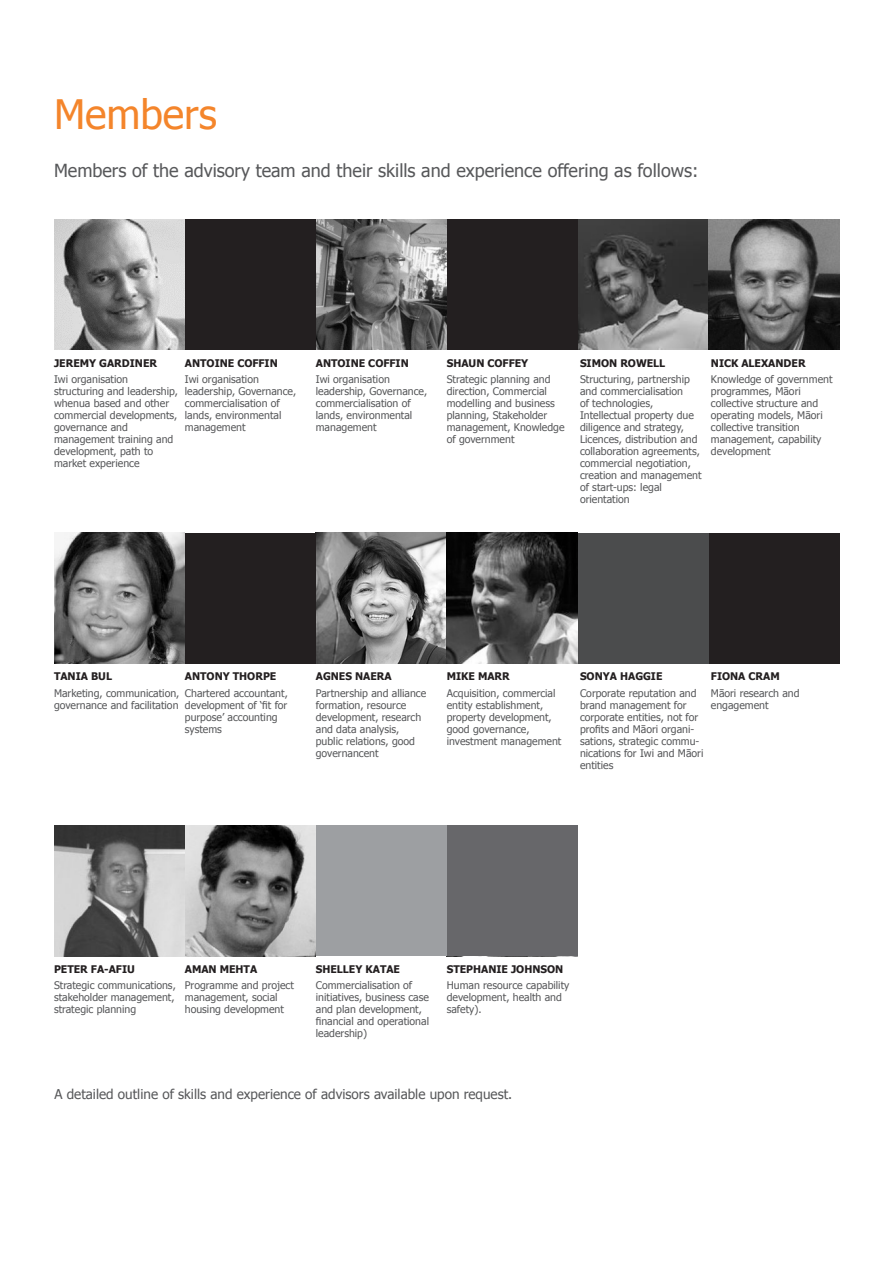
<style>
.page{position:relative;width:893px;height:1263px;background:#fff}
.page>*{position:absolute;margin:0;border:0;box-sizing:border-box;transform-origin:0 0}
.t1{font:40.5px "Tahoma";color:#f4852b}
.t2{font:18px "Tahoma";color:#57585a}
.t3{font:13.5px "Tahoma";color:#57585a}
.t4{font:10.5px/12px "Tahoma";color:#57585a}
.t5{font:700 10.5px "Tahoma";color:#231f20}
</style>
<div class="page">
<img style="left:54px;top:219px;width:131px;height:131px">
<img style="left:54px;top:533px;width:131px;height:131px">
<img style="left:316px;top:219px;width:131px;height:131px">
<img style="left:316px;top:533px;width:262px;height:131px">
<img style="left:578px;top:219px;width:261px;height:131px">
<div style="left:185px;top:219px;width:131px;height:131px;background:#231f20"></div>
<div style="left:185px;top:533px;width:131px;height:131px;background:#231f20"></div>
<img style="left:185px;top:825px;width:131px;height:131px">
<div style="left:708px;top:533px;width:131px;height:131px;background:#231f20"></div>
<div style="left:447px;top:219px;width:131px;height:131px;background:#231f20"></div>
<svg style="left:54px;top:825px;width:131px;height:131px;background:#8a8a8a"></svg>
<div style="left:447px;top:825px;width:131px;height:131px;background:#67676a"></div>
<div style="left:316px;top:825px;width:131px;height:131px;background:#9d9fa2"></div>
<div style="left:578px;top:533px;width:130px;height:131px;background:#4b4c4d"></div>
<h1 class="t1" style="left:54px;top:87px;width:164px">Members</h1>
<h2 class="t2" style="left:54px;top:158px;width:646px">Members of the advisory team and their skills and experience offering as follows:</h2>
<p class="t5" style="left:54px;top:355px;width:105px">JEREMY GARDINER</p>
<p class="t4" style="left:54px;top:372px;width:125px">Iwi organisation structuring and leadership, whenua based and other commercial developments, governance and management training and development, path to market experience</p>
<p class="t5" style="left:185px;top:355px;width:94px">ANTOINE COFFIN</p>
<p class="t4" style="left:185px;top:372px;width:113px">Iwi organisation leadership, Governance, commercialisation of lands, environmental management</p>
<p class="t5" style="left:316px;top:355px;width:94px">ANTOINE COFFIN</p>
<p class="t4" style="left:316px;top:372px;width:113px">Iwi organisation leadership, Governance, commercialisation of lands, environmental management</p>
<p class="t5" style="left:447px;top:355px;width:83px">SHAUN COFFEY</p>
<p class="t4" style="left:447px;top:373px;width:119px">Strategic planning and direction, Commercial modelling and business planning, Stakeholder management, Knowledge of government</p>
<p class="t5" style="left:580px;top:355px;width:87px">SIMON ROWELL</p>
<p class="t4" style="left:580px;top:373px;width:123px">Structuring, partnership and commercialisation<br>of technologies,<br>Intellectual property due diligence and strategy,<br>Licences, distribution and collaboration agreements, commercial negotiation, creation and management of start-ups: legal orientation</p>
<p class="t5" style="left:711px;top:355px;width:96px">NICK ALEXANDER</p>
<p class="t4" style="left:711px;top:373px;width:123px">Knowledge of government programmes, Māori collective structure and operating models, Māori collective transition management, capability development</p>
<p class="t5" style="left:185px;top:669px;width:93px">ANTONY THORPE</p>
<p class="t4" style="left:185px;top:686px;width:104px">Chartered accountant, development of ‘fit for purpose’ accounting systems</p>
<p class="t5" style="left:54px;top:669px;width:60px">TANIA BUL</p>
<p class="t4" style="left:54px;top:686px;width:127px">Marketing, communication, governance and facilitation</p>
<p class="t5" style="left:316px;top:669px;width:77px">AGNES NAERA</p>
<p class="t4" style="left:316px;top:686px;width:112px">Partnership and alliance formation, resource development, research and data analysis, public relations, good governancent</p>
<p class="t5" style="left:447px;top:669px;width:65px">MIKE MARR</p>
<p class="t4" style="left:447px;top:686px;width:116px">Acquisition, commercial entity establishment, property development, good governance, investment management</p>
<p class="t5" style="left:580px;top:669px;width:84px">SONYA HAGGIE</p>
<p class="t4" style="left:580px;top:686px;width:125px">Corporate reputation and brand management for corporate entities, not for profits and Māori organi&shy;sations, strategic commu&shy;nications for Iwi and Māori entities</p>
<p class="t5" style="left:711px;top:669px;width:70px">FIONA CRAM</p>
<p class="t4" style="left:711px;top:686px;width:90px">Māori research and engagement</p>
<p class="t5" style="left:54px;top:962px;width:82px">PETER FA-AFIU</p>
<p class="t4" style="left:54px;top:979px;width:123px;text-align:justify">Strategic communications, stakeholder management, strategic planning</p>
<p class="t5" style="left:185px;top:962px;width:74px">AMAN MEHTA</p>
<p class="t4" style="left:185px;top:979px;width:111px">Programme and project management, social housing development</p>
<p class="t5" style="left:316px;top:962px;width:86px">SHELLEY KATAE</p>
<p class="t4" style="left:316px;top:979px;width:115px">Commercialisation of initiatives, business case and plan development, financial and operational leadership)</p>
<p class="t5" style="left:447px;top:962px;width:118px">STEPHANIE JOHNSON</p>
<p class="t4" style="left:447px;top:979px;width:124px">Human resource capability development, health and safety).</p>
<p class="t3" style="left:54px;top:1085px;width:459px">A detailed outline of skills and experience of advisors available upon request.</p>
</div>
